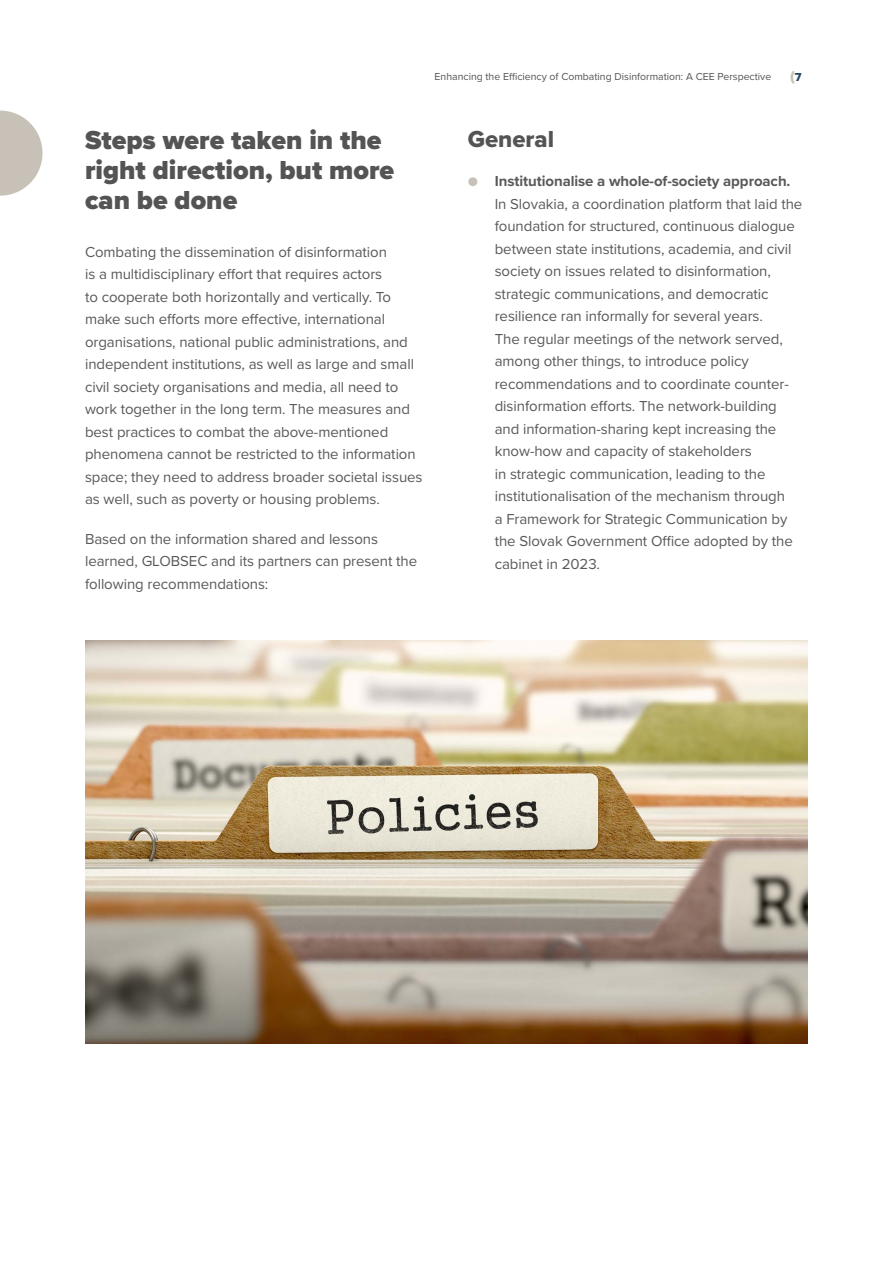
<style>
.page{position:relative;width:893px;height:1263px;background:#fff}
.page>*{position:absolute;margin:0;border:0;box-sizing:border-box;transform-origin:0 0}
.t1{font:900 27px/30px "Proxima Nova";color:#545454}
.t2{font:24px "Proxima Nova Extrabld";color:#545454}
.t3{font:15px/22.5px "Proxima Nova";letter-spacing:-.005em;color:#58595b}
.t4{font:15px "Proxima Nova Extrabld";color:#c8c1b7}
.t5{font:10.5px "Proxima Nova";color:#545454}
.s1{font-size:12px;color:#284962}
.s2{color:#c8c1b7}
.s3{font-weight:700}
</style>
<div class="page">
<svg style="left:0;top:111px;width:43px;height:85px"></svg>
<img style="left:85px;top:640px;width:722px;height:404px">
<p class="t5" style="left:435px;top:69px;width:338px">Enhancing the Efficiency of Combating Disinformation: A CEE Perspective</p>
<p class="t4" style="left:790px;top:64px;width:13px">(<span class="s1">7</span></p>
<h1 class="t1" style="left:85px;top:125px;width:311px">Steps were taken in the right direction, but more can be done</h1>
<p class="t3" style="left:85px;top:240px;width:339px">Combating the dissemination of disinformation<br>is a multidisciplinary effort that requires actors<br>to cooperate both horizontally and vertically. To make such efforts more effective, international organisations, national public administrations, and independent institutions, as well as large and small civil society organisations and media, all need to work together in the long term. The measures and best practices to combat the above-mentioned phenomena cannot be restricted to the information space; they need to address broader societal issues as well, such as poverty or housing problems.</p>
<p class="t3" style="left:85px;top:527px;width:334px">Based on the information shared and lessons learned, GLOBSEC and its partners can present the following recommendations:</p>
<h2 class="t2" style="left:468px;top:121px;width:88px">General</h2>
<p class="t3" style="left:495px;top:169px;width:309px;text-indent:-27px"><span class="s2">●</span> <span class="s3">Institutionalise a whole-of-society approach.<br></span>In Slovakia, a coordination platform that laid the foundation for structured, continuous dialogue between state institutions, academia, and civil society on issues related to disinformation, strategic communications, and democratic resilience ran informally for several years.<br>The regular meetings of the network served, among other things, to introduce policy recommendations and to coordinate counter&shy;disinformation efforts. The network-building and information-sharing kept increasing the know-how and capacity of stakeholders<br>in strategic communication, leading to the institutionalisation of the mechanism through<br>a Framework for Strategic Communication by the Slovak Government Office adopted by the cabinet in 2023.</p>
</div>
